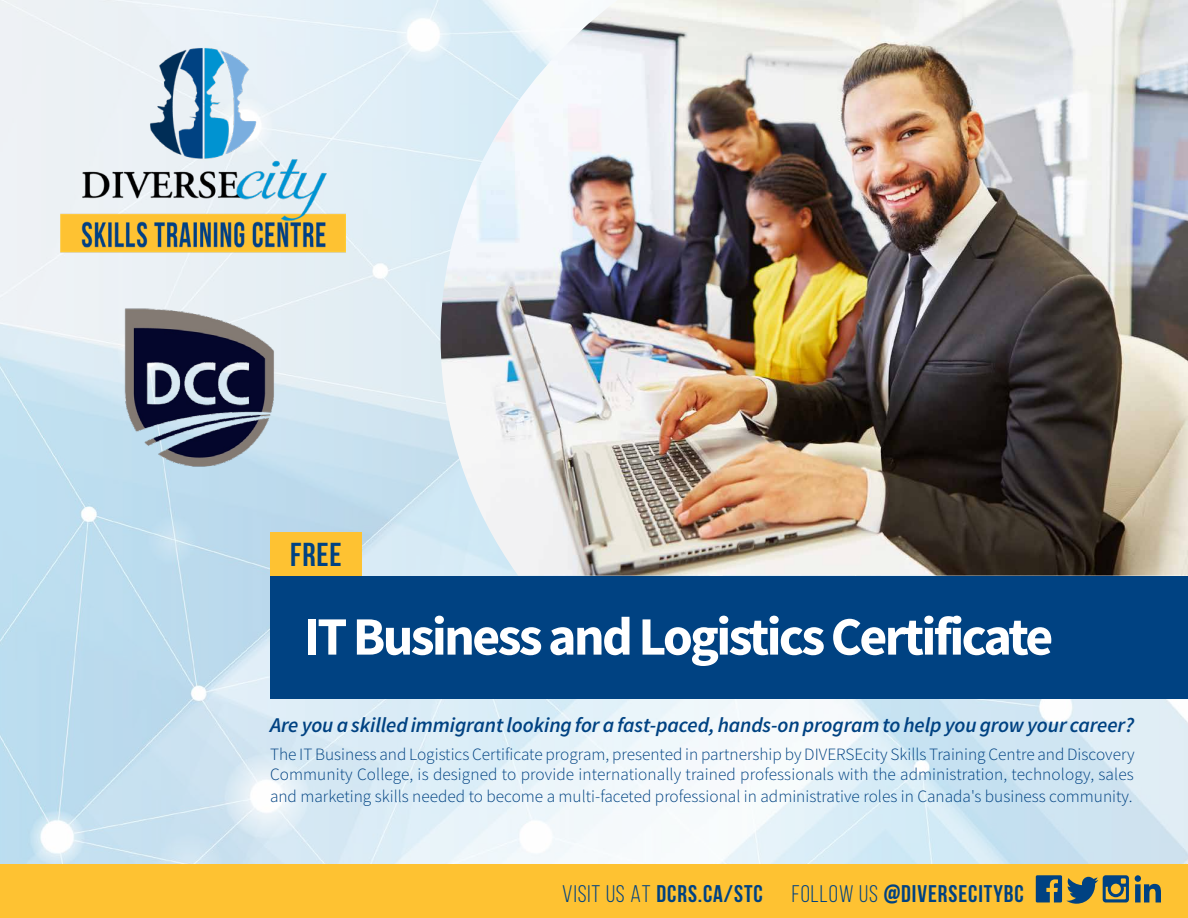
<style>
.page{position:relative;width:1188px;height:918px;background:#fff}
.page>*{position:absolute;margin:0;border:0;box-sizing:border-box;transform-origin:0 0}
.t1{font:700 54px "Source Sans Pro";letter-spacing:-.05em;color:#fff}
.t2{font:700 33px "Bebas Neue";color:#004282}
.t3{font:700 24px "Bebas Neue";letter-spacing:.04em;color:#004282}
.t4{font:italic 600 21px "Source Sans Pro";letter-spacing:-.005em;color:#004282}
.t5{font:300 17.25px/21.1px "Source Sans Pro";color:#004282;text-align:justify}
.s1{font-weight:400}
</style>
<div class="page">
<img style="left:0;top:0;width:1188px;height:864px">
<img style="left:60px;top:27px;width:285px;height:227px">
<div style="left:0;top:864px;width:1188px;height:54px;background:#fec232"></div>
<svg style="left:1135px;top:875px;width:26px;height:27px"></svg>
<svg style="left:1036px;top:875px;width:93px;height:29px"></svg>
<div style="left:270px;top:532px;width:92px;height:44px;background:#fec232"></div>
<img style="left:441px;top:0;width:747px;height:576px">
<div style="left:270px;top:576px;width:918px;height:122px;background:#004282"></div>
<img style="left:112px;top:302px;width:182px;height:176px">
<h2 class="t2" style="left:290px;top:536px;width:53px">FREE</h2>
<h1 class="t1" style="left:304px;top:600px;width:751px">IT Business and Logistics Certificate</h1>
<p class="t4" style="left:270px;top:711px;width:866px">Are you a skilled immigrant looking for a fast-paced, hands-on program to help you grow your career?</p>
<p class="t5" style="left:270px;top:743px;width:866px">The IT Business and Logistics Certificate program, presented in partnership by DIVERSEcity Skills Training Centre and Discovery Community College, is designed to provide internationally trained professionals with the administration, technology, sales and marketing skills needed to become a multi-faceted professional in administrative roles in Canada's business community.</p>
<h3 class="t3" style="left:562px;top:880px;width:463px"><span class="s1">VISIT US AT</span> DCRS.CA/STC <span class="s1">FOLLOW US</span> @DIVERSECITYBC</h3>
</div>
